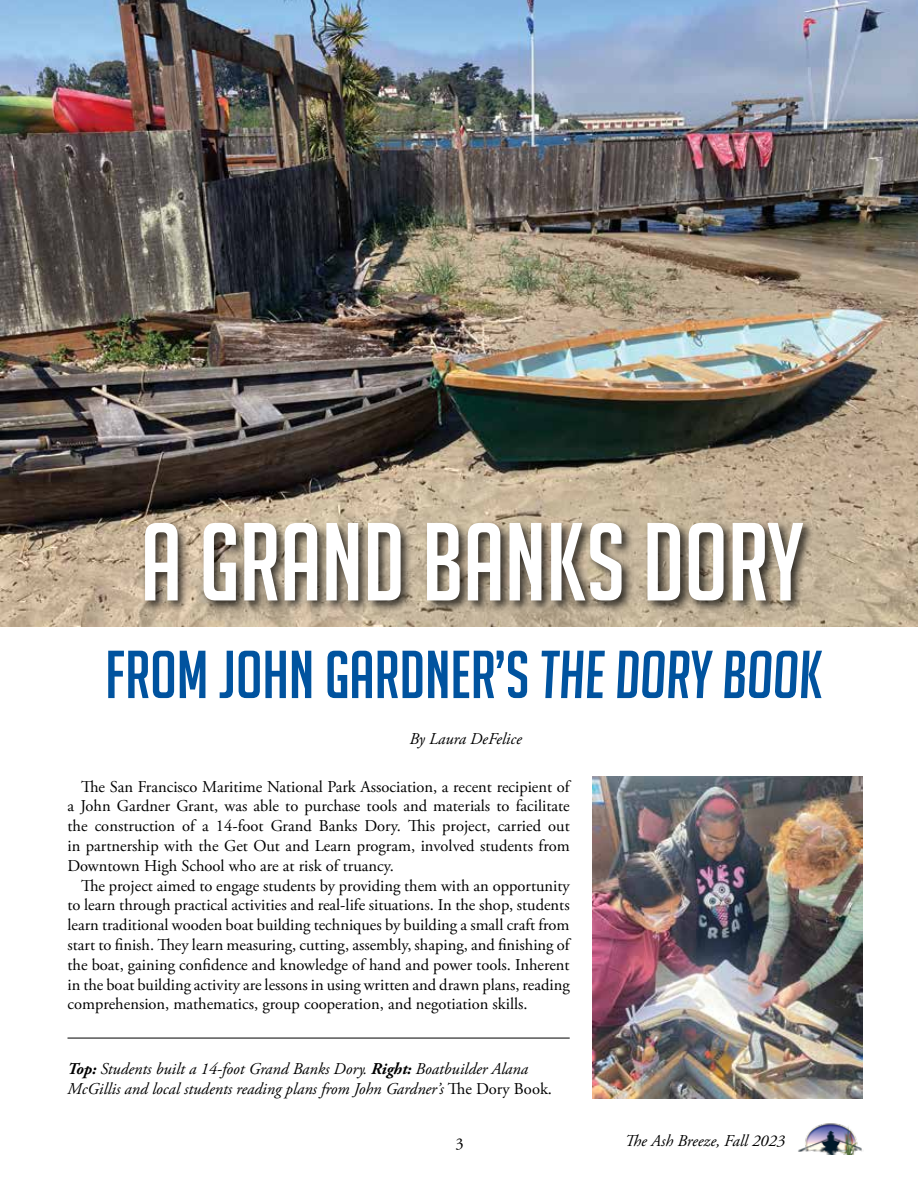
<style>
.page{position:relative;width:918px;height:1188px;background:#fff}
.page>*{position:absolute;margin:0;border:0;box-sizing:border-box;transform-origin:0 0}
.t1{font:108px "Big Noodle Titling";color:#fff}
.t2{font:66px "Big Noodle Titling";color:#00539f}
.t3{font:16.5px/19.8px "Adobe Garamond Pro";color:#000;text-align:justify}
.t4{font:italic 16.5px/19.8px "Adobe Garamond Pro";color:#000}
.s1{font-style:italic}
.s2{font-weight:700}
.s3{font-style:normal}
</style>
<div class="page">
<img style="left:798px;top:1123px;width:64px;height:31px">
<img style="left:0;top:0;width:918px;height:626px">
<div style="left:142px;top:519px;width:673px;height:94px;background:#000;opacity:.75"></div>
<hr style="left:68px;top:1038px;width:502px;height:1px;background:#000">
<img style="left:592px;top:776px;width:270px;height:322px">
<h1 class="t1" style="left:141px;top:504px;width:665px">A GRAND BANKS DORY</h1>
<h2 class="t2" style="left:105px;top:639px;width:720px">FROM JOHN GARDNER’S <span class="s1">THE DORY BOOK</span></h2>
<p class="t4" style="left:410px;top:730px;width:114px">By Laura DeFelice</p>
<p class="t3" style="left:68px;top:777px;width:504px;text-indent:13px">The San Francisco Maritime National Park Association, a recent recipient of a John Gardner Grant, was able to purchase tools and materials to facilitate the construction of a 14-foot Grand Banks Dory. This project, carried out in partnership with the Get Out and Learn program, involved students from Downtown High School who are at risk of truancy.</p>
<p class="t3" style="left:68px;top:876px;width:504px;text-indent:13px">The project aimed to engage students by providing them with an opportunity to learn through practical activities and real-life situations. In the shop, students learn traditional wooden boat building techniques by building a small craft from start to finish. They learn measuring, cutting, assembly, shaping, and finishing of the boat, gaining confidence and knowledge of hand and power tools. Inherent in the boat building activity are lessons in using written and drawn plans, reading comprehension, mathematics, group cooperation, and negotiation skills.</p>
<p class="t4" style="left:68px;top:1059px;width:486px"><span class="s2">Top:</span> Students built a 14-foot Grand Banks Dory. <span class="s2">Right:</span> Boatbuilder Alana<br>McGillis and local students reading plans from John Gardner’s <span class="s3">The Dory Book.</span></p>
<p class="t3" style="left:456px;top:1134px;width:10px">3</p>
<p class="t4" style="left:625px;top:1131px;width:162px">The Ash Breeze, Fall 2023</p>
</div>
